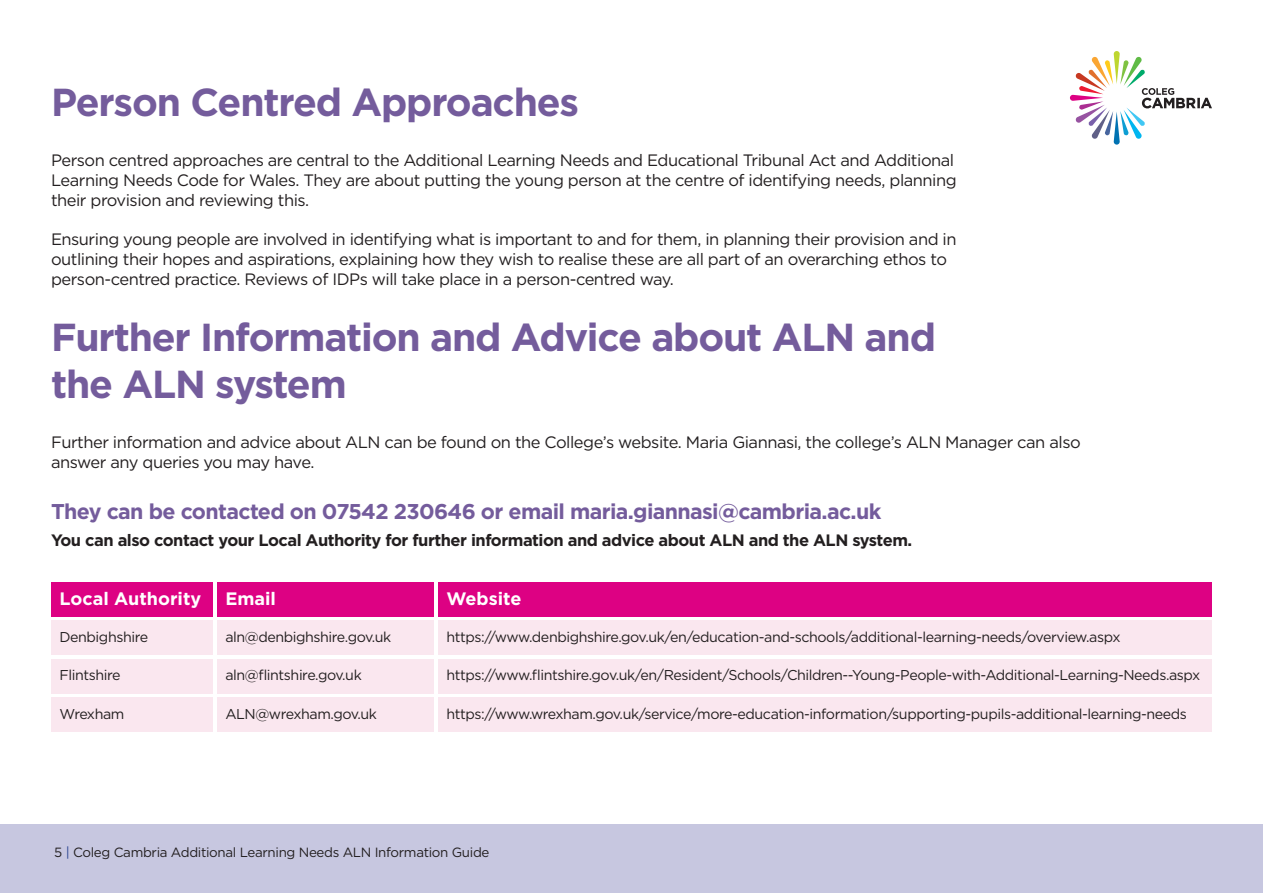
<style>
.page{position:relative;width:1263px;height:893px;background:#fff}
.page>*{position:absolute;margin:0;border:0;box-sizing:border-box;transform-origin:0 0}
.t1{font:700 39px/46.8px "Gotham";letter-spacing:-.03em;color:#745c9c}
.t2{font:700 21.3px "Gotham";letter-spacing:-.03em;color:#745c9c}
.t3{font:700 18px "Gotham";color:#fff}
.t4{font:16.5px/19.8px "Gotham";letter-spacing:-.03em;color:#231f20}
.t5{font:700 16.5px "Gotham";letter-spacing:-.03em;color:#231f20}
.t6{font:14.25px "Gotham";letter-spacing:-.03em;color:#231f20}
.t7{font:13.35px "Gotham";letter-spacing:-.025em;color:#231f20}
.s1{color:#253f8e}
</style>
<div class="page">
<div style="left:0;top:825px;width:1263px;height:68px;background:#c7c7e0"></div>
<div style="left:51px;top:583px;width:162px;height:34px;background:#dd0183"></div>
<div style="left:51px;top:621px;width:162px;height:34px;background:#fae7ef"></div>
<svg style="left:1070px;top:51px;width:142px;height:94px"></svg>
<div style="left:51px;top:659px;width:162px;height:34px;background:#fae7ef"></div>
<div style="left:51px;top:697px;width:162px;height:34px;background:#fae7ef"></div>
<div style="left:217px;top:583px;width:217px;height:34px;background:#dd0183"></div>
<div style="left:217px;top:621px;width:217px;height:34px;background:#fae7ef"></div>
<div style="left:217px;top:659px;width:217px;height:34px;background:#fae7ef"></div>
<div style="left:217px;top:697px;width:217px;height:34px;background:#fae7ef"></div>
<div style="left:438px;top:583px;width:774px;height:34px;background:#dd0183"></div>
<div style="left:438px;top:621px;width:774px;height:34px;background:#fae7ef"></div>
<div style="left:438px;top:659px;width:774px;height:34px;background:#fae7ef"></div>
<div style="left:438px;top:697px;width:774px;height:34px;background:#fae7ef"></div>
<p class="t1" style="left:51px;top:79px;width:530px">Person Centred Approaches</p>
<p class="t4" style="left:51px;top:150px;width:907px">Person centred approaches are central to the Additional Learning Needs and Educational Tribunal Act and Additional<br>Learning Needs Code for Wales. They are about putting the young person at the centre of identifying needs, planning their provision and reviewing this.</p>
<p class="t4" style="left:51px;top:229px;width:907px">Ensuring young people are involved in identifying what is important to and for them, in planning their provision and in outlining their hopes and aspirations, explaining how they wish to realise these are all part of an overarching ethos to person-centred practice. Reviews of IDPs will take place in a person-centred way.</p>
<p class="t1" style="left:51px;top:314px;width:886px">Further Information and Advice about ALN and the ALN system</p>
<p class="t4" style="left:51px;top:432px;width:1031px">Further information and advice about ALN can be found on the College’s website. Maria Giannasi, the college’s ALN Manager can also answer any queries you may have.</p>
<p class="t2" style="left:51px;top:497px;width:832px">They can be contacted on 07542 230646 or email maria.giannasi@cambria.ac.uk</p>
<p class="t5" style="left:51px;top:529px;width:863px">You can also contact your Local Authority for further information and advice about ALN and the ALN system.</p>
<p class="t3" style="left:60px;top:587px;width:143px">Local Authority</p>
<p class="t6" style="left:60px;top:628px;width:90px">Denbighshire</p>
<p class="t6" style="left:60px;top:666px;width:63px">Flintshire</p>
<p class="t6" style="left:60px;top:704px;width:66px">Wrexham</p>
<p class="t3" style="left:225px;top:587px;width:52px">Email</p>
<p class="t6" style="left:225px;top:628px;width:167px">aln@denbighshire.gov.uk</p>
<p class="t6" style="left:225px;top:666px;width:138px">aln@flintshire.gov.uk</p>
<p class="t6" style="left:225px;top:704px;width:153px">ALN@wrexham.gov.uk</p>
<p class="t3" style="left:446px;top:587px;width:76px">Website</p>
<p class="t6" style="left:446px;top:628px;width:675px">https://www.denbighshire.gov.uk/en/education-and-schools/additional-learning-needs/overview.aspx</p>
<p class="t6" style="left:446px;top:666px;width:755px">https://www.flintshire.gov.uk/en/Resident/Schools/Children--Young-People-with-Additional-Learning-Needs.aspx</p>
<p class="t6" style="left:446px;top:704px;width:742px">https://www.wrexham.gov.uk/service/more-education-information/supporting-pupils-additional-learning-needs</p>
<p class="t7" style="left:54px;top:844px;width:437px">5 <span class="s1">|</span> Coleg Cambria Additional Learning Needs ALN Information Guide</p>
</div>
